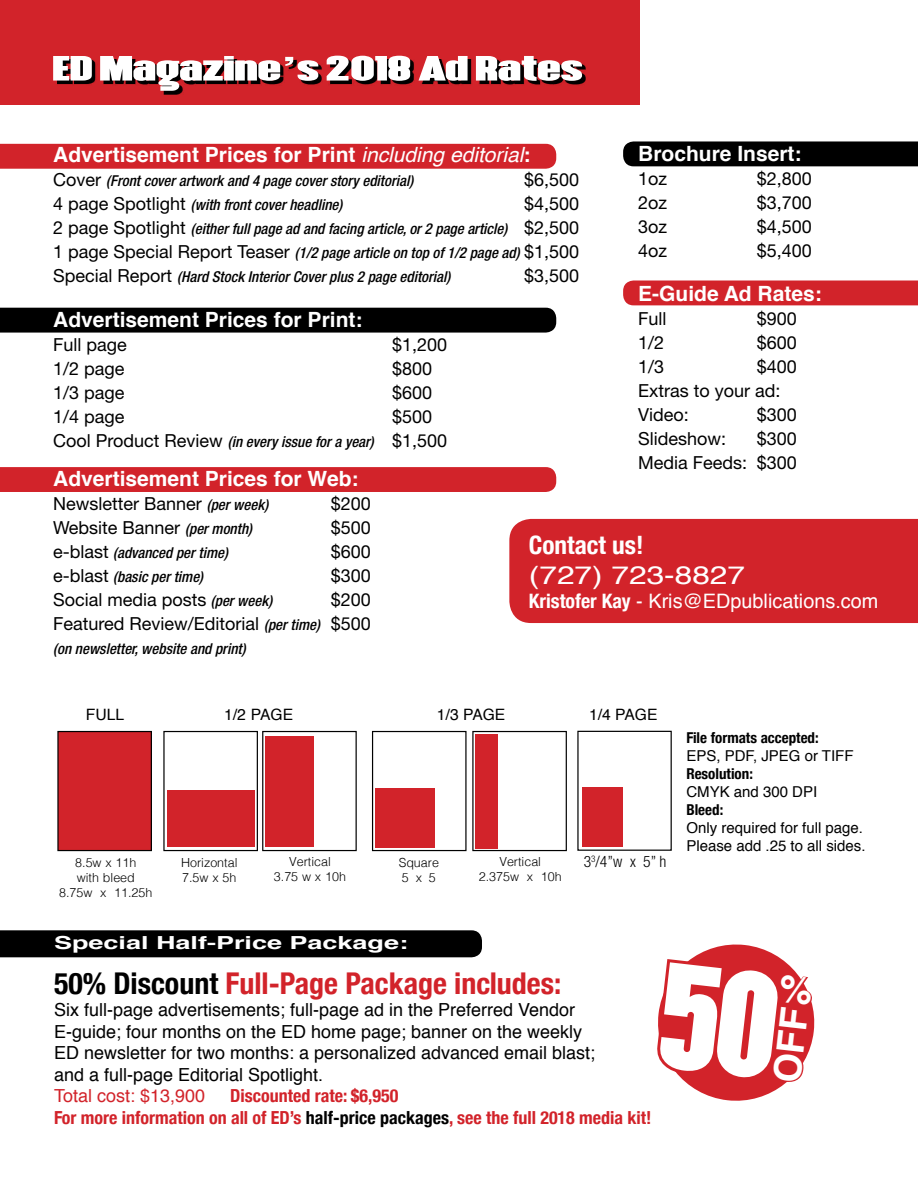
<style>
.page{position:relative;width:918px;height:1188px;background:#fff}
.page>*{position:absolute;margin:0;border:0;box-sizing:border-box;transform-origin:0 0}
.t1{font:33px "Hennigar";color:#fff;scale:1.75 1}
.t2{font:700 condensed 30px "Helvetica Neue";color:#d2232a}
.t3{font:25.35px "Helvetica";color:#fff;scale:1.25 1}
.t4{font:700 condensed 25.35px "Helvetica Neue";color:#fff}
.t5{font:700 21px "Helvetica";color:#fff}
.t6{font:19.95px "Helvetica";color:#fff}
.t7{font:18px/24px "Helvetica Neue LT Std";color:#000;text-align:right}
.t8{font:18px/21.6px "Helvetica";color:#000}
.t9{font:700 condensed 18px/21.6px "Helvetica Neue";color:#d2232a}
.t10{font:700 18px "Helvetica";color:#fff;scale:1.5 1}
.t11{font:18px "Helvetica";color:#d2232a}
.t12{font:15.6px "Helvetica";color:#000}
.t13{font:300 condensed 15.6px "Helvetica Neue LT Std";color:#000}
.t14{font:italic 500 condensed 15px/24px "Helvetica Neue LT Std";color:#000;text-align:justify}
.t15{font:15px/18px "Helvetica";color:#000}
.t16{font:700 condensed 15px "Helvetica Neue";color:#000}
.t17{font:300 12.6px/15.1px "Helvetica";color:#000;text-align:center}
.s1{font-family:"Helvetica";font-weight:700}
.s2{font-weight:400;font-style:italic}
.s3{font-weight:400;font-style:normal;font-stretch:normal;font-size:18px}
.s4{font-weight:500;font-style:italic;font-stretch:condensed;font-size:15px}
.s5{font-family:"Helvetica Neue";font-weight:700;font-stretch:condensed}
.s6{color:#000}
</style>
<div class="page">
<div style="left:0;top:144px;width:556px;height:25px;background:#d2232a"></div>
<div style="left:0;top:467px;width:556px;height:25px;background:#d2232a"></div>
<div style="left:0;top:308px;width:556px;height:25px;background:#000"></div>
<div style="left:623px;top:141px;width:295px;height:25px;background:#000"></div>
<div style="left:623px;top:281px;width:295px;height:24px;background:#d2232a"></div>
<div style="left:577px;top:731px;width:95px;height:120px;border:1px solid #000"></div>
<div style="left:582px;top:787px;width:41px;height:59px;background:#d2232a"></div>
<div style="left:0;top:0;width:639px;height:105px;background:#d2232a"></div>
<svg style="left:57px;top:59px;width:529px;height:36px"></svg>
<div style="left:0;top:930px;width:482px;height:27px;background:#000"></div>
<div style="left:509px;top:519px;width:409px;height:104px;background:#d2232a"></div>
<div style="left:58px;top:732px;width:93px;height:119px;background:#d2232a"></div>
<div style="left:57px;top:731px;width:95px;height:120px;border:1px solid #000"></div>
<div style="left:163px;top:731px;width:95px;height:120px;border:1px solid #000"></div>
<div style="left:262px;top:731px;width:95px;height:120px;border:1px solid #000"></div>
<div style="left:167px;top:791px;width:87px;height:56px;background:#d2232a"></div>
<div style="left:266px;top:736px;width:48px;height:110px;background:#d2232a"></div>
<div style="left:372px;top:731px;width:95px;height:120px;border:1px solid #000"></div>
<div style="left:472px;top:731px;width:95px;height:120px;border:1px solid #000"></div>
<div style="left:476px;top:734px;width:22px;height:114px;background:#d2232a"></div>
<div style="left:376px;top:789px;width:59px;height:59px;background:#d2232a"></div>
<svg style="left:657px;top:944px;width:158px;height:157px"></svg>
<h1 class="t1" style="left:53px;top:49px;width:305px">ED Magazine<span class="s1">’</span>s 2018 Ad Rates</h1>
<p class="t5" style="left:638px;top:137px;width:165px">Brochure Insert:</p>
<p class="t7" style="left:638px;top:167px;width:30px">1oz</p>
<p class="t7" style="left:757px;top:167px;width:57px">$2,800</p>
<p class="t7" style="left:638px;top:191px;width:30px">2oz</p>
<p class="t7" style="left:757px;top:191px;width:57px">$3,700</p>
<p class="t7" style="left:638px;top:215px;width:30px">3oz</p>
<p class="t7" style="left:757px;top:215px;width:57px">$4,500</p>
<p class="t7" style="left:638px;top:239px;width:30px">4oz</p>
<p class="t7" style="left:757px;top:239px;width:57px">$5,400</p>
<p class="t5" style="left:638px;top:276px;width:185px">E-Guide Ad Rates:</p>
<p class="t7" style="left:638px;top:306px;width:30px">Full</p>
<p class="t7" style="left:757px;top:306px;width:42px">$900</p>
<p class="t7" style="left:638px;top:330px;width:28px">1/2</p>
<p class="t7" style="left:757px;top:330px;width:42px">$600</p>
<p class="t7" style="left:638px;top:354px;width:28px">1/3</p>
<p class="t5" style="left:53px;top:137px;width:479px">Advertisement Prices for Print <span class="s2">including editorial</span>:</p>
<p class="t14" style="left:53px;top:169px;width:362px"><span class="s3">Cover</span> (Front cover artwork and 4 page cover story editorial)</p>
<p class="t7" style="left:524px;top:167px;width:57px">$6,500</p>
<p class="t14" style="left:53px;top:193px;width:291px"><span class="s3">4 page Spotlight</span> (with front cover headline)</p>
<p class="t7" style="left:524px;top:191px;width:57px">$4,500</p>
<p class="t14" style="left:53px;top:217px;width:528px"><span class="s3">2 page Spotlight</span> (either full page ad and facing article, or 2 page article) <span class="s3">$2,500<br>1 page Special Report Teaser</span> (1/2 page article on top of 1/2 page ad) <span class="s3">$1,500<br>Special Report</span> (Hard Stock Interior Cover plus 2 page editorial)</p>
<p class="t7" style="left:524px;top:263px;width:57px">$3,500</p>
<p class="t5" style="left:53px;top:303px;width:311px">Advertisement Prices for Print:</p>
<p class="t7" style="left:53px;top:333px;width:75px">Full page</p>
<p class="t7" style="left:392px;top:333px;width:57px">$1,200</p>
<p class="t7" style="left:53px;top:357px;width:73px">1/2 page</p>
<p class="t7" style="left:392px;top:357px;width:42px">$800</p>
<p class="t7" style="left:53px;top:381px;width:73px">1/3 page</p>
<p class="t7" style="left:392px;top:381px;width:42px">$600</p>
<p class="t7" style="left:53px;top:405px;width:73px">1/4 page</p>
<p class="t7" style="left:638px;top:354px;width:160px;text-align:left;text-indent:118px">$400<br>Extras to your ad:<br>Video:</p>
<p class="t7" style="left:757px;top:402px;width:42px">$300</p>
<p class="t7" style="left:53px;top:405px;width:396px;text-align:left;text-indent:339px">$500<br>Cool Product Review <span class="s4">(in every issue for a year)</span> $1,500</p>
<p class="t7" style="left:638px;top:426px;width:160px">$300<br>Media Feeds: $300</p>
<p class="t7" style="left:638px;top:426px;width:89px">Slideshow:</p>
<p class="t5" style="left:53px;top:462px;width:307px">Advertisement Prices for Web:</p>
<p class="t7" style="left:53px;top:492px;width:217px">Newsletter Banner <span class="s4">(per week)</span></p>
<p class="t7" style="left:331px;top:492px;width:42px">$200</p>
<p class="t7" style="left:53px;top:516px;width:200px">Website Banner <span class="s4">(per month)</span></p>
<p class="t7" style="left:331px;top:516px;width:42px">$500</p>
<p class="t14" style="left:53px;top:541px;width:176px"><span class="s3">e-blast</span> (advanced per time)</p>
<p class="t7" style="left:331px;top:540px;width:42px">$600</p>
<p class="t14" style="left:53px;top:565px;width:151px"><span class="s3">e-blast</span> (basic per time)</p>
<p class="t7" style="left:331px;top:564px;width:42px">$300</p>
<p class="t7" style="left:53px;top:588px;width:221px">Social media posts <span class="s4">(per week)</span></p>
<h3 class="t4" style="left:529px;top:524px;width:116px">Contact us!</h3>
<h3 class="t3" style="left:529px;top:556px;width:175px">(727) 723-8827</h3>
<p class="t6" style="left:529px;top:585px;width:351px"><span class="s5">Kristofer Kay</span> - Kris@EDpublications.com</p>
<p class="t7" style="left:53px;top:588px;width:319px">$200<br>Featured Review/Editorial <span class="s4">(per time)</span> $500</p>
<p class="t14" style="left:53px;top:637px;width:194px">(on newsletter, website and print)</p>
<p class="t12" style="left:86px;top:703px;width:40px">FULL</p>
<p class="t12" style="left:224px;top:703px;width:70px">1/2 PAGE</p>
<p class="t17" style="left:59px;top:854px;width:95px">8.5w x 11h<br>with bleed<br>8.75w x 11.25h</p>
<p class="t17" style="left:181px;top:854px;width:58px;text-align:left">Horizontal<br>7.5w x 5h</p>
<p class="t17" style="left:274px;top:853px;width:74px">Vertical<br>3.75 w x 10h</p>
<p class="t12" style="left:437px;top:703px;width:70px">1/3 PAGE</p>
<p class="t12" style="left:589px;top:702px;width:70px">1/4 PAGE</p>
<p class="t17" style="left:399px;top:854px;width:42px;text-align:left">Square<br>5 x 5</p>
<p class="t17" style="left:479px;top:853px;width:84px">Vertical<br>2.375w x 10h</p>
<p class="t13" style="left:584px;top:853px;width:84px">3<sup>3</sup>/4’’w x 5” h</p>
<p class="t10" style="left:54px;top:928px;width:238px">Special Half-Price Package:</p>
<h2 class="t2" style="left:54px;top:959px;width:509px"><span class="s6">50% Discount</span> Full-Page Package includes:</h2>
<p class="t8" style="left:54px;top:999px;width:543px">Six full-page advertisements; full-page ad in the Preferred Vendor E-guide; four months on the ED home page; banner on the weekly ED newsletter for two months: a personalized advanced email blast; and a full-page Editorial Spotlight.</p>
<p class="t11" style="left:54px;top:1082px;width:153px">Total cost: $13,900</p>
<p class="t9" style="left:54px;top:1084px;width:599px;text-indent:176px">Discounted rate: $6,950<br>For more information on all of ED’s <span class="s6">half-price packages</span>, see the full 2018 media kit!</p>
<p class="t16" style="left:686px;top:725px;width:134px">File formats accepted:</p>
<p class="t15" style="left:686px;top:747px;width:169px">EPS, PDF, JPEG or TIFF</p>
<p class="t16" style="left:686px;top:761px;width:68px">Resolution:</p>
<p class="t15" style="left:686px;top:783px;width:132px">CMYK and 300 DPI</p>
<p class="t16" style="left:686px;top:797px;width:38px">Bleed:</p>
<p class="t15" style="left:686px;top:819px;width:181px">Only required for full page.<br>Please add .25 to all sides.</p>
</div>
